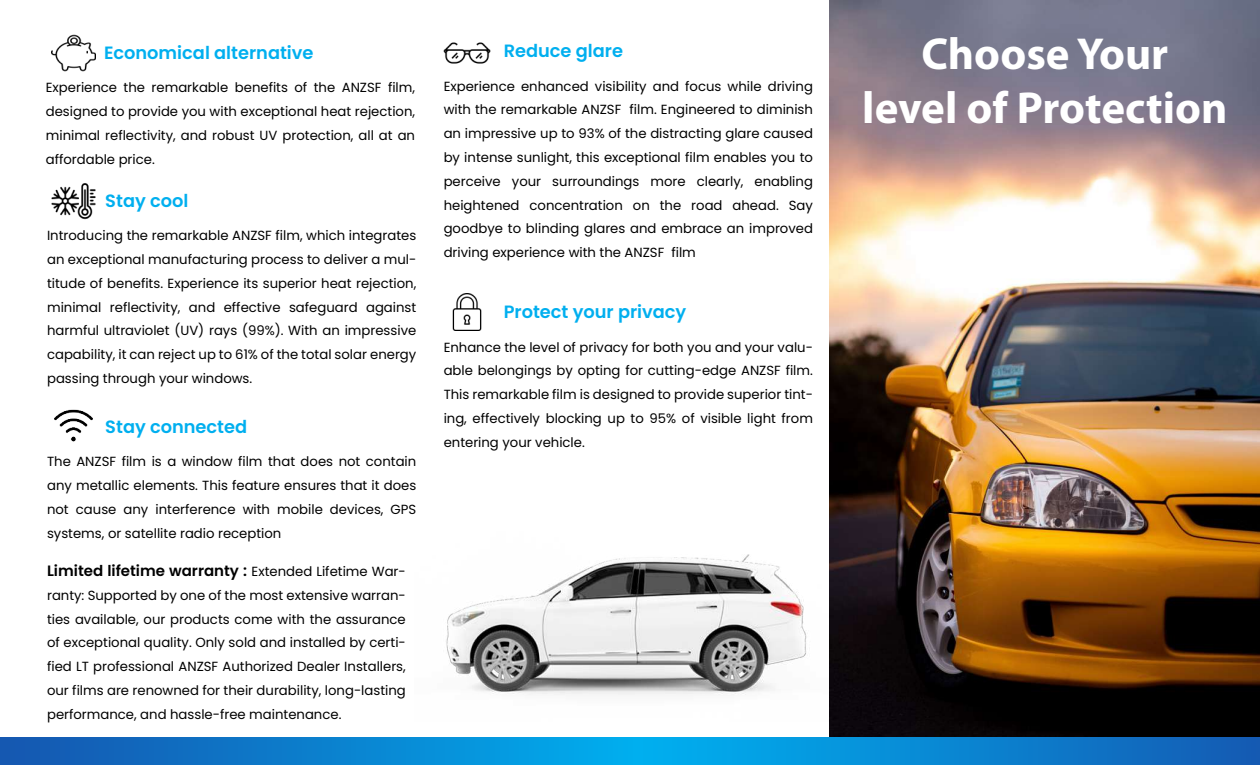
<style>
.page{position:relative;width:1260px;height:765px;background:#fff}
.page>*{position:absolute;margin:0;border:0;box-sizing:border-box;transform-origin:0 0}
.t1{font:700 45px/54px "Myriad Pro";color:#fff;text-align:center}
.t2{font:600 17.75px "Poppins";color:#00afef}
.t3{font:600 15px "Poppins";color:#000}
.t4{font:13.25px/23.8px "Poppins";color:#000;text-align:justify}
.s1{font-weight:400;font-size:13.25px}
</style>
<div class="page">
<img style="left:830px;top:0;width:430px;height:738px">
<img style="left:444px;top:42px;width:47px;height:22px">
<img style="left:452px;top:293px;width:30px;height:38px">
<img style="left:51px;top:183px;width:45px;height:37px">
<img style="left:52px;top:34px;width:43px;height:38px">
<img style="left:55px;top:409px;width:37px;height:33px">
<svg style="left:0;top:738px;width:1260px;height:27px;background:#0a83d0"></svg>
<img style="left:446px;top:478px;width:384px;height:243px">
<h2 class="t2" style="left:104px;top:42px;width:211px">Economical alternative</h2>
<p class="t4" style="left:46px;top:76px;width:371px">Experience the remarkable benefits of the ANZSF film, designed to provide you with exceptional heat rejection, minimal reflectivity, and robust UV protection, all at an affordable price.</p>
<h2 class="t2" style="left:105px;top:190px;width:85px">Stay cool</h2>
<p class="t4" style="left:47px;top:224px;width:371px">Introducing the remarkable ANZSF film, which integrates an exceptional manufacturing process to deliver a mul&shy;titude of benefits. Experience its superior heat rejection, minimal reflectivity, and effective safeguard against harmful ultraviolet (UV) rays (99%). With an impressive capability, it can reject up to 61% of the total solar energy passing through your windows.</p>
<h2 class="t2" style="left:105px;top:416px;width:143px">Stay connected</h2>
<p class="t4" style="left:47px;top:450px;width:371px">The ANZSF film is a window film that does not contain any metallic elements. This feature ensures that it does not cause any interference with mobile devices, GPS systems, or satellite radio reception</p>
<p class="t3" style="left:47px;top:562px;width:360px">Limited lifetime warranty : <span class="s1">Extended Lifetime War-</span></p>
<p class="t4" style="left:47px;top:583px;width:360px">ranty: Supported by one of the most extensive warran&shy;ties available, our products come with the assurance of exceptional quality. Only sold and installed by certi&shy;fied LT professional ANZSF Authorized Dealer Installers, our films are renowned for their durability, long-lasting performance, and hassle-free maintenance.</p>
<h2 class="t2" style="left:504px;top:41px;width:121px">Reduce glare</h2>
<p class="t4" style="left:444px;top:74px;width:371px">Experience enhanced visibility and focus while driving with the remarkable ANZSF film. Engineered to diminish an impressive up to 93% of the distracting glare caused by intense sunlight, this exceptional film enables you to perceive your surroundings more clearly, enabling heightened concentration on the road ahead. Say goodbye to blinding glares and embrace an improved driving experience with the ANZSF film</p>
<h2 class="t2" style="left:504px;top:302px;width:184px">Protect your privacy</h2>
<p class="t4" style="left:444px;top:335px;width:371px">Enhance the level of privacy for both you and your valu&shy;able belongings by opting for cutting-edge ANZSF film.<br>This remarkable film is designed to provide superior tint&shy;ing, effectively blocking up to 95% of visible light from entering your vehicle.</p>
<h1 class="t1" style="left:862px;top:25px;width:367px">Choose Your<br>level of Protection</h1>
</div>
